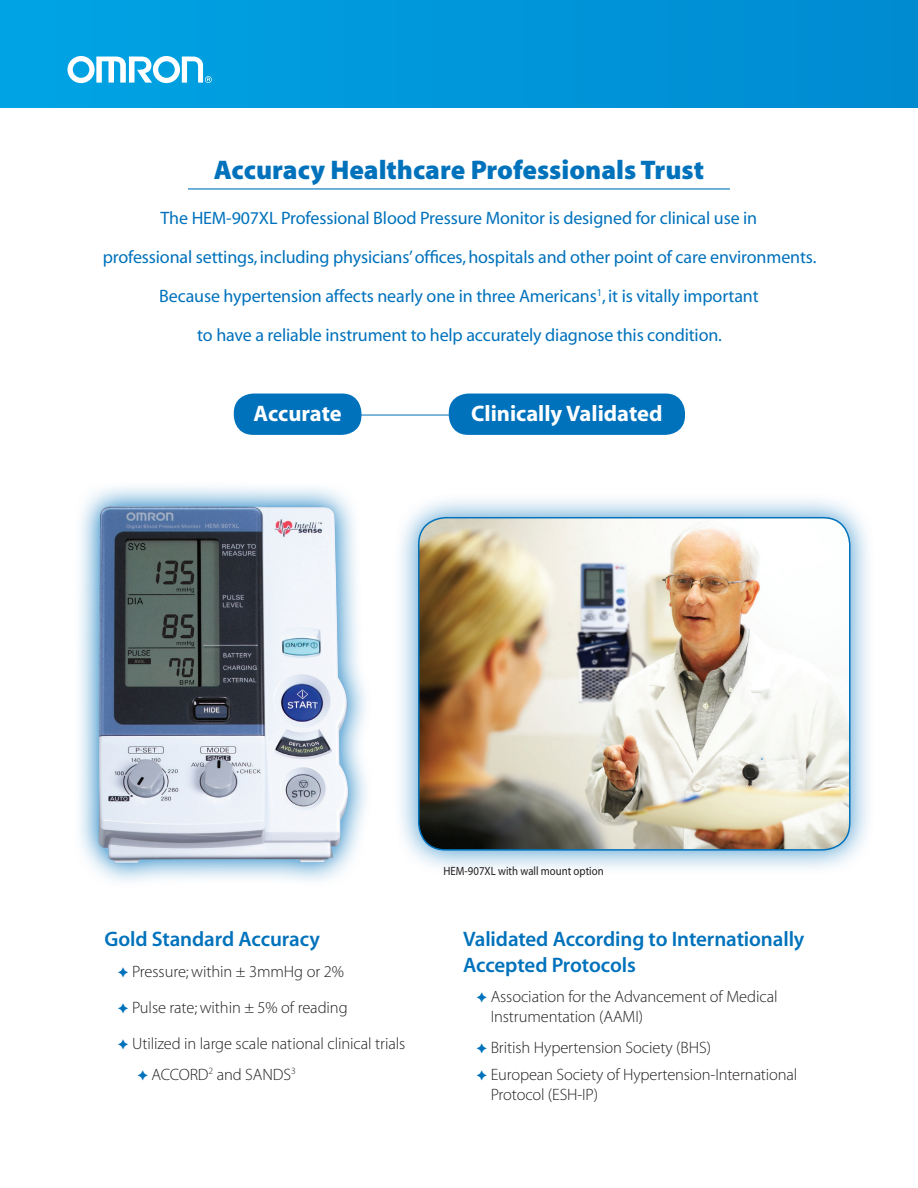
<style>
.page{position:relative;width:918px;height:1188px;background:#fff}
.page>*{position:absolute;margin:0;border:0;box-sizing:border-box;transform-origin:0 0}
.t1{font:27px "Myriad MM 830 600";letter-spacing:.055em;color:#0072bc}
.t2{font:22.5px "Myriad MM 700 600";letter-spacing:.04em;color:#fff}
.t3{font:21px/25.2px "Myriad MM 565 600";letter-spacing:.01em;color:#0072bc}
.t4{font:18px/39px "Myriad MM 400 600";letter-spacing:-.01em;color:#0072bc;text-align:center}
.t5{font:16.5px/19.8px "Myriad MM 215 600";letter-spacing:-.03em;color:#231f20}
.t6{font:12px "Myriad MM 400 600";color:#231f20;scale:.9 1}
</style>
<div class="page">
<div style="left:0;top:0;width:918px;height:108px;background:#0097da"></div>
<div style="left:391px;top:490px;width:484px;height:385px;background:#0072bc;opacity:.75"></div>
<img style="left:419px;top:518px;width:431px;height:332px">
<img style="left:79px;top:487px;width:326px;height:395px">
<hr style="left:340px;top:415px;width:123px;height:1px;background:#0072bc">
<hr style="left:188px;top:188px;width:542px;height:2px;background:#0072bc">
<div style="left:234px;top:394px;width:127px;height:41px;background:#0072bc;border-radius:20px"></div>
<div style="left:449px;top:394px;width:236px;height:41px;background:#0072bc;border-radius:20px"></div>
<svg style="left:68px;top:56px;width:144px;height:27px"></svg>
<p class="t1" style="left:214px;top:156px;width:490px">Accuracy Healthcare Professionals Trust</p>
<p class="t4" style="left:103px;top:199px;width:715px">The HEM-907XL Professional Blood Pressure Monitor is designed for clinical use in<br>professional settings, including physicians’ offices, hospitals and other point of care environments.<br>Because hypertension affects nearly one in three Americans<sup>1</sup>, it is vitally important<br>to have a reliable instrument to help accurately diagnose this condition.</p>
<p class="t2" style="left:254px;top:403px;width:89px">Accurate</p>
<p class="t2" style="left:471px;top:403px;width:192px">Clinically Validated</p>
<p class="t3" style="left:104px;top:928px;width:216px">Gold Standard Accuracy</p>
<p class="t5" style="left:132px;top:962px;width:214px">Pressure;within ± 3mmHg or 2%</p>
<p class="t5" style="left:132px;top:998px;width:217px">Pulse rate;within ± 5% of reading</p>
<p class="t5" style="left:132px;top:1034px;width:275px">Utilized in large scale national clinical trials</p>
<p class="t5" style="left:152px;top:1065px;width:146px">ACCORD<sup>2</sup> and SANDS<sup>3</sup></p>
<p class="t6" style="left:444px;top:865px;width:179px">HEM-907XL with wall mount option</p>
<p class="t3" style="left:463px;top:928px;width:342px">Validated According to Internationally<br>Accepted Protocols</p>
<p class="t5" style="left:491px;top:988px;width:289px">Association for the Advancement of Medical<br>Instrumentation (AAMI)</p>
<p class="t5" style="left:491px;top:1038px;width:222px">British Hypertension Society (BHS)</p>
<p class="t5" style="left:491px;top:1066px;width:309px">European Society of Hypertension-International<br>Protocol (ESH-IP)</p>
</div>
